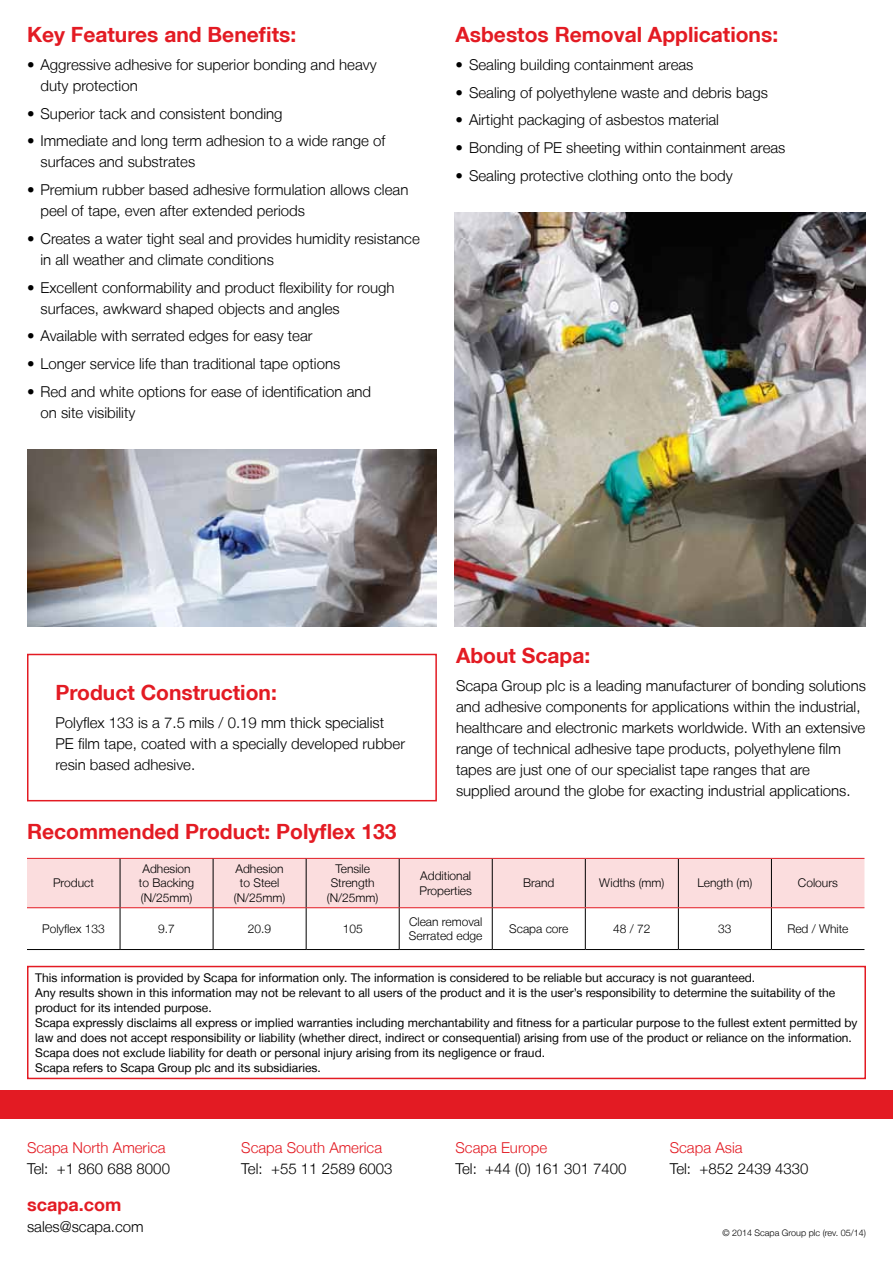
<style>
.page{position:relative;width:893px;height:1263px;background:#fff}
.page>*{position:absolute;margin:0;border:0;box-sizing:border-box;transform-origin:0 0}
.t1{font:700 21px "Helvetica Neue LT";color:#e31b23}
.t2{font:700 18px "Helvetica Neue LT";color:#e31b23}
.t3{font:300 15px/21px "Helvetica Neue LT";color:#000}
.t4{font:300 15px "Helvetica Neue LT";color:#e31b23}
.t5{font:12px/15px "Helvetica Neue LT";color:#000}
.t6{font:300 12px/14.4px "Helvetica Neue LT";color:#000}
.t7{font:300 9px "Helvetica Neue LT";color:#000}
</style>
<div class="page">
<div style="left:27px;top:859px;width:837px;height:48px;background:#fbddde"></div>
<hr style="left:585px;top:859px;width:1px;height:48px;background:#000">
<hr style="left:678px;top:859px;width:1px;height:48px;background:#000">
<hr style="left:771px;top:859px;width:1px;height:48px;background:#000">
<hr style="left:585px;top:908px;width:1px;height:41px;background:#000">
<hr style="left:678px;top:908px;width:1px;height:41px;background:#000">
<hr style="left:771px;top:908px;width:1px;height:41px;background:#000">
<hr style="left:492px;top:949px;width:93px;height:1px;background:#000">
<hr style="left:585px;top:949px;width:93px;height:1px;background:#000">
<hr style="left:678px;top:949px;width:93px;height:1px;background:#000">
<hr style="left:771px;top:949px;width:93px;height:1px;background:#000">
<hr style="left:492px;top:858px;width:93px;height:1px;background:#e31b23">
<hr style="left:585px;top:858px;width:93px;height:1px;background:#e31b23">
<hr style="left:678px;top:858px;width:93px;height:1px;background:#e31b23">
<hr style="left:771px;top:858px;width:93px;height:1px;background:#e31b23">
<hr style="left:492px;top:907px;width:93px;height:1px;background:#e31b23">
<hr style="left:585px;top:907px;width:93px;height:1px;background:#e31b23">
<hr style="left:678px;top:907px;width:93px;height:1px;background:#e31b23">
<hr style="left:771px;top:907px;width:93px;height:1px;background:#e31b23">
<hr style="left:27px;top:858px;width:93px;height:1px;background:#e31b23">
<hr style="left:120px;top:858px;width:93px;height:1px;background:#e31b23">
<hr style="left:213px;top:858px;width:93px;height:1px;background:#e31b23">
<hr style="left:306px;top:858px;width:93px;height:1px;background:#e31b23">
<hr style="left:27px;top:907px;width:93px;height:1px;background:#e31b23">
<hr style="left:120px;top:907px;width:93px;height:1px;background:#e31b23">
<hr style="left:213px;top:907px;width:93px;height:1px;background:#e31b23">
<hr style="left:306px;top:907px;width:93px;height:1px;background:#e31b23">
<hr style="left:120px;top:859px;width:1px;height:48px;background:#000">
<hr style="left:213px;top:859px;width:1px;height:48px;background:#000">
<hr style="left:306px;top:859px;width:1px;height:48px;background:#000">
<hr style="left:120px;top:908px;width:1px;height:41px;background:#000">
<hr style="left:213px;top:908px;width:1px;height:41px;background:#000">
<hr style="left:306px;top:908px;width:1px;height:41px;background:#000">
<hr style="left:27px;top:949px;width:93px;height:1px;background:#000">
<hr style="left:120px;top:949px;width:93px;height:1px;background:#000">
<hr style="left:213px;top:949px;width:93px;height:1px;background:#000">
<hr style="left:306px;top:949px;width:93px;height:1px;background:#000">
<hr style="left:399px;top:858px;width:93px;height:1px;background:#e31b23">
<hr style="left:399px;top:907px;width:93px;height:1px;background:#e31b23">
<hr style="left:399px;top:859px;width:1px;height:48px;background:#000">
<hr style="left:492px;top:859px;width:1px;height:48px;background:#000">
<hr style="left:399px;top:908px;width:1px;height:41px;background:#000">
<hr style="left:492px;top:908px;width:1px;height:41px;background:#000">
<hr style="left:399px;top:949px;width:93px;height:1px;background:#000">
<img style="left:455px;top:213px;width:411px;height:413px">
<img style="left:27px;top:450px;width:410px;height:176px">
<div style="left:0;top:1090px;width:893px;height:28px;background:#e31b23"></div>
<div style="left:27px;top:654px;width:410px;height:147px;border:2px solid #e31b23"></div>
<div style="left:27px;top:966px;width:839px;height:113px;border:2px solid #e31b23"></div>
<h1 class="t1" style="left:27px;top:22px;width:271px">Key Features and Benefits:</h1>
<p class="t3" style="left:40px;top:54px;width:338px;text-indent:-14px">• Aggressive adhesive for superior bonding and heavy duty protection</p>
<p class="t3" style="left:27px;top:102px;width:257px">• Superior tack and consistent bonding</p>
<p class="t3" style="left:40px;top:130px;width:346px;text-indent:-14px">• Immediate and long term adhesion to a wide range of surfaces and substrates</p>
<p class="t3" style="left:40px;top:179px;width:369px;text-indent:-14px">• Premium rubber based adhesive formulation allows clean peel of tape, even after extended periods</p>
<p class="t3" style="left:40px;top:228px;width:381px;text-indent:-14px">• Creates a water tight seal and provides humidity resistance in all weather and climate conditions</p>
<p class="t3" style="left:40px;top:276px;width:355px;text-indent:-14px">• Excellent conformability and product flexibility for rough surfaces, awkward shaped objects and angles</p>
<p class="t3" style="left:27px;top:325px;width:287px">• Available with serrated edges for easy tear</p>
<p class="t3" style="left:27px;top:353px;width:315px">• Longer service life than traditional tape options</p>
<p class="t3" style="left:40px;top:381px;width:332px;text-indent:-14px">• Red and white options for ease of identification and on site visibility</p>
<h1 class="t1" style="left:455px;top:22px;width:324px">Asbestos Removal Applications:</h1>
<p class="t3" style="left:455px;top:54px;width:240px">• Sealing building containment areas</p>
<p class="t3" style="left:455px;top:81px;width:314px">• Sealing of polyethylene waste and debris bags</p>
<p class="t3" style="left:455px;top:109px;width:265px">• Airtight packaging of asbestos material</p>
<p class="t3" style="left:455px;top:137px;width:331px">• Bonding of PE sheeting within containment areas</p>
<p class="t3" style="left:455px;top:165px;width:279px">• Sealing protective clothing onto the body</p>
<h1 class="t1" style="left:56px;top:680px;width:223px">Product Construction:</h1>
<p class="t3" style="left:56px;top:712px;width:351px">Polyflex 133 is a 7.5 mils / 0.19 mm thick specialist<br>PE film tape, coated with a specially developed rubber resin based adhesive.</p>
<h1 class="t1" style="left:456px;top:643px;width:136px">About Scapa:</h1>
<p class="t3" style="left:456px;top:675px;width:411px">Scapa Group plc is a leading manufacturer of bonding solutions and adhesive components for applications within the industrial, healthcare and electronic markets worldwide. With an extensive range of technical adhesive tape products, polyethylene film tapes are just one of our specialist tape ranges that are supplied around the globe for exacting industrial applications.</p>
<h1 class="t1" style="left:27px;top:818px;width:371px">Recommended Product: Polyflex 133</h1>
<p class="t6" style="left:53px;top:876px;width:42px">Product</p>
<p class="t6" style="left:139px;top:861px;width:57px">Adhesion to Backing (N/25mm)</p>
<p class="t6" style="left:234px;top:861px;width:53px;text-align:center">Adhesion to Steel (N/25mm)</p>
<p class="t6" style="left:327px;top:861px;width:53px;text-align:center">Tensile<br>Strength (N/25mm)</p>
<p class="t6" style="left:419px;top:868px;width:54px">Additional<br>Properties</p>
<p class="t6" style="left:523px;top:876px;width:33px">Brand</p>
<p class="t6" style="left:599px;top:876px;width:67px">Widths (mm)</p>
<p class="t6" style="left:697px;top:876px;width:56px">Length (m)</p>
<p class="t6" style="left:798px;top:876px;width:42px">Colours</p>
<p class="t6" style="left:42px;top:921px;width:64px">Polyflex 133</p>
<p class="t6" style="left:158px;top:921px;width:18px">9.7</p>
<p class="t6" style="left:248px;top:921px;width:25px">20.9</p>
<p class="t6" style="left:343px;top:921px;width:22px">105</p>
<p class="t6" style="left:409px;top:914px;width:75px">Clean removal<br>Serrated edge</p>
<p class="t6" style="left:509px;top:921px;width:61px">Scapa core</p>
<p class="t6" style="left:613px;top:921px;width:39px">48 / 72</p>
<p class="t6" style="left:718px;top:921px;width:15px">33</p>
<p class="t6" style="left:787px;top:921px;width:63px">Red / White</p>
<p class="t5" style="left:35px;top:970px;width:824px">This information is provided by Scapa for information only. The information is considered to be reliable but accuracy is not guaranteed.<br>Any results shown in this information may not be relevant to all users of the product and it is the user’s responsibility to determine the suitability of the product for its intended purpose.<br>Scapa expressly disclaims all express or implied warranties including merchantability and fitness for a particular purpose to the fullest extent permitted by law and does not accept responsibility or liability (whether direct, indirect or consequential) arising from use of the product or reliance on the information.<br>Scapa does not exclude liability for death or personal injury arising from its negligence or fraud.<br>Scapa refers to Scapa Group plc and its subsidiaries.</p>
<p class="t4" style="left:27px;top:1138px;width:140px">Scapa North America</p>
<p class="t3" style="left:27px;top:1157px;width:144px">Tel: +1 860 688 8000</p>
<p class="t2" style="left:27px;top:1193px;width:96px">scapa.com</p>
<p class="t3" style="left:27px;top:1215px;width:118px">sales@scapa.com</p>
<p class="t4" style="left:241px;top:1138px;width:142px">Scapa South America</p>
<p class="t3" style="left:241px;top:1157px;width:153px">Tel: +55 11 2589 6003</p>
<p class="t4" style="left:455px;top:1138px;width:93px">Scapa Europe</p>
<p class="t3" style="left:455px;top:1157px;width:173px">Tel: +44 (0) 161 301 7400</p>
<p class="t4" style="left:670px;top:1138px;width:74px">Scapa Asia</p>
<p class="t3" style="left:670px;top:1157px;width:140px">Tel: +852 2439 4330</p>
<p class="t7" style="left:722px;top:1227px;width:145px">© 2014 Scapa Group plc (rev. 05/14)</p>
</div>
